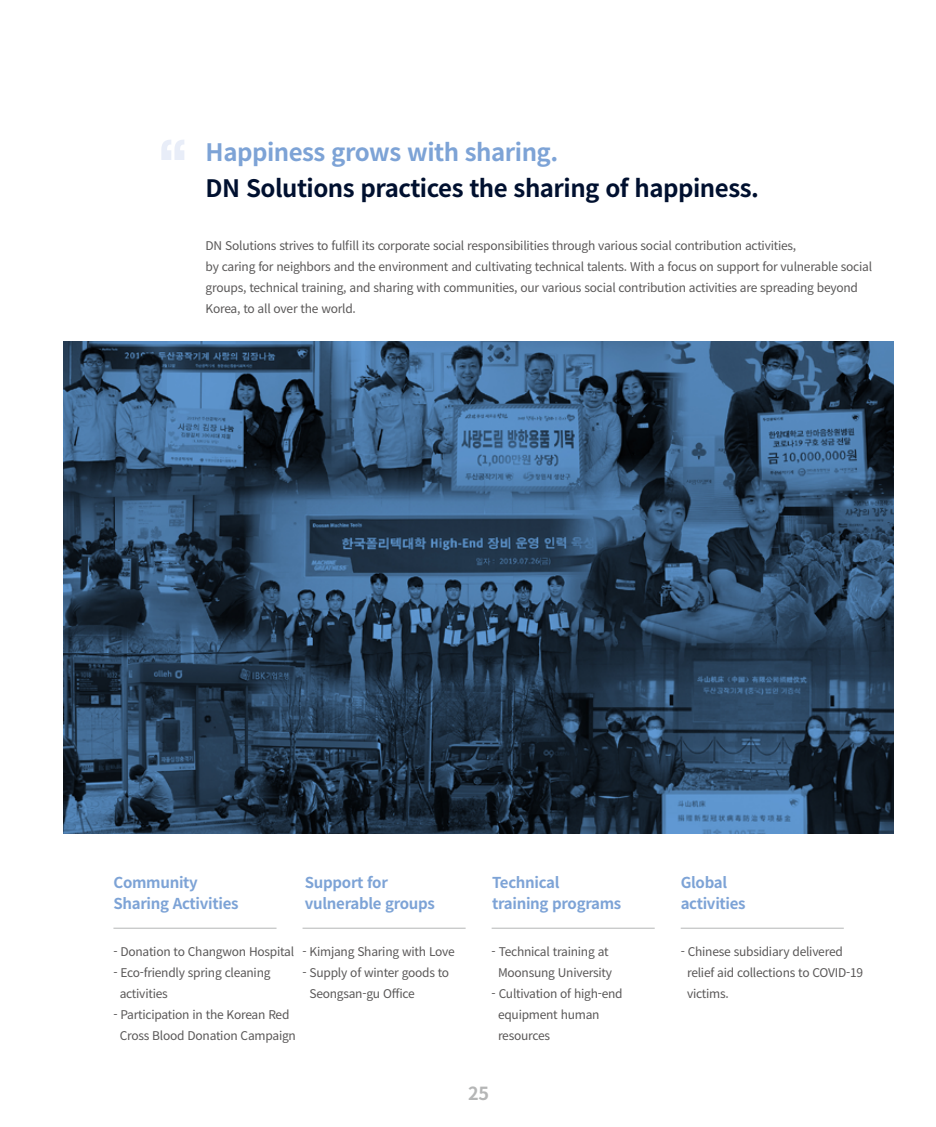
<style>
.page{position:relative;width:936px;height:1127px;background:#fff}
.page>*{position:absolute;margin:0;border:0;box-sizing:border-box;transform-origin:0 0}
.t1{font:700 24px "Noto Sans CJ Kkr";letter-spacing:-.02em;color:#00102f}
.t2{font:700 24px "Noto Sans CJ Kkr";letter-spacing:-.02em;color:#7da3d6}
.t3{font:700 18px "Noto Sans KR";color:#b5b6b6}
.t4{font:700 15px/21px "Noto Sans CJ Kkr";letter-spacing:-.02em;color:#7da3d6}
.t5{font:12px/21px "Noto Sans CJ Kkr";letter-spacing:-.02em;color:#595757}
</style>
<div class="page">
<svg style="left:161px;top:140px;width:23px;height:20px"></svg>
<hr style="left:113px;top:928px;width:163px;height:1px;background:#b5b6b6">
<hr style="left:302px;top:928px;width:163px;height:1px;background:#b5b6b6">
<hr style="left:491px;top:928px;width:163px;height:1px;background:#b5b6b6">
<hr style="left:680px;top:928px;width:163px;height:1px;background:#b5b6b6">
<img style="left:64px;top:341px;width:829px;height:493px">
<h1 class="t2" style="left:206px;top:138px;width:354px">Happiness grows with sharing.</h1>
<h1 class="t1" style="left:206px;top:174px;width:555px">DN Solutions practices the sharing of happiness.</h1>
<p class="t5" style="left:206px;top:235px;width:668px">DN Solutions strives to fulfill its corporate social responsibilities through various social contribution activities,<br>by caring for neighbors and the environment and cultivating technical talents. With a focus on support for vulnerable social groups, technical training, and sharing with communities, our various social contribution activities are spreading beyond Korea, to all over the world.</p>
<p class="t4" style="left:113px;top:872px;width:126px">Community<br>Sharing Activities</p>
<p class="t4" style="left:305px;top:872px;width:131px">Support for vulnerable groups</p>
<p class="t4" style="left:680px;top:872px;width:66px">Global activities</p>
<p class="t4" style="left:492px;top:872px;width:131px">Technical<br>training programs</p>
<p class="t5" style="left:113px;top:941px;width:182px">- Donation to Changwon Hospital</p>
<p class="t5" style="left:120px;top:962px;width:152px;text-indent:-6px">- Eco-friendly spring cleaning activities</p>
<p class="t5" style="left:113px;top:1004px;width:184px;text-align:center">- Participation in the Korean Red<br>Cross Blood Donation Campaign</p>
<p class="t5" style="left:302px;top:941px;width:154px">- Kimjang Sharing with Love</p>
<p class="t5" style="left:309px;top:962px;width:141px;text-indent:-7px">- Supply of winter goods to<br>Seongsan-gu Office</p>
<p class="t5" style="left:491px;top:941px;width:122px;text-align:center">- Technical training at<br>Moonsung University</p>
<p class="t5" style="left:498px;top:983px;width:126px;text-indent:-6px">- Cultivation of high-end equipment human resources</p>
<h2 class="t3" style="left:468px;top:1083px;width:23px">25</h2>
<p class="t5" style="left:687px;top:941px;width:177px;text-indent:-6px">- Chinese subsidiary delivered relief aid collections to COVID-19 victims.</p>
</div>
